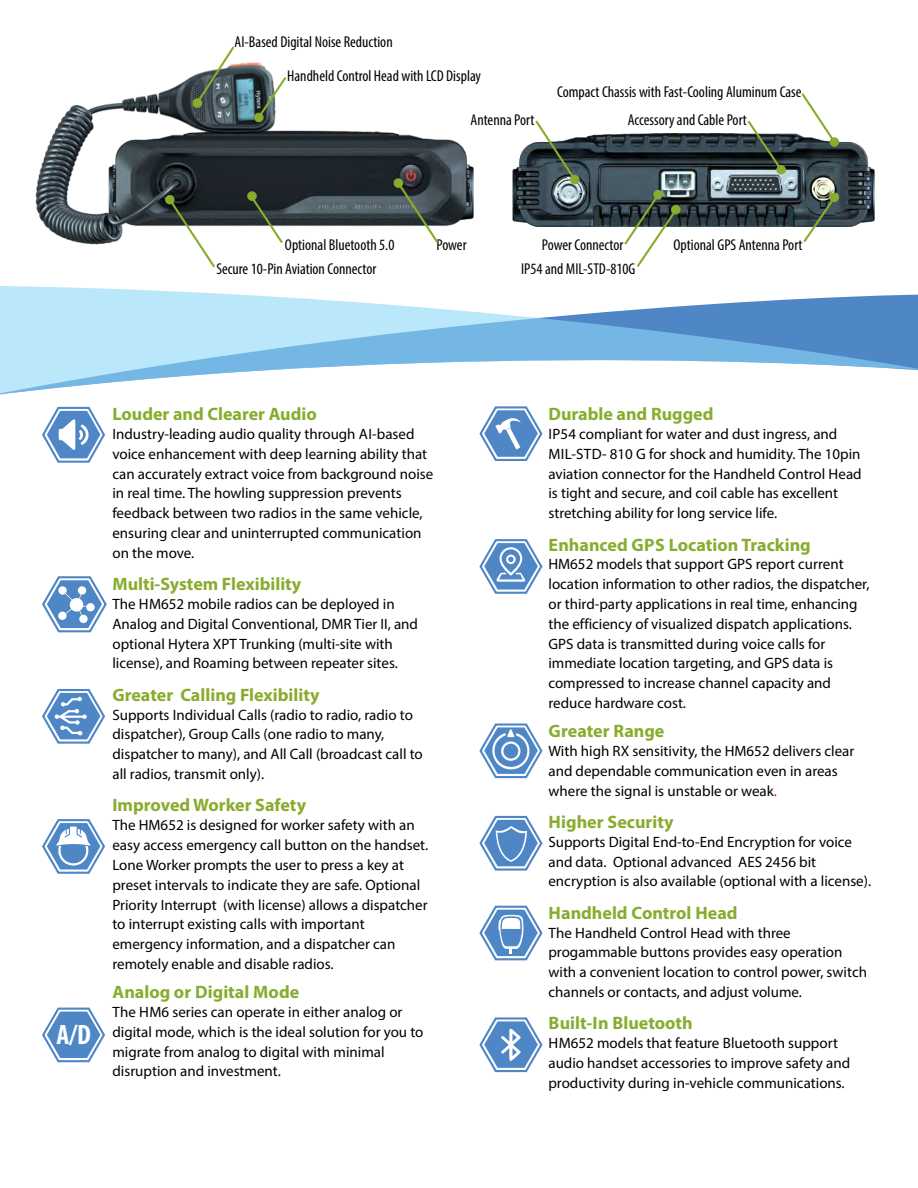
<style>
.page{position:relative;width:918px;height:1188px;background:#fff}
.page>*{position:absolute;margin:0;border:0;box-sizing:border-box;transform-origin:0 0}
.t1{font:700 condensed 28.2px "Myriad Pro";color:#fff}
.t2{font:700 18px "Myriad Pro";color:#88ac2e}
.t3{font:condensed 15.75px/34.2px "Myriad Pro";color:#000}
.t4{font:15px/19.8px "Myriad Pro";color:#000}
.s1{color:#f00}
</style>
<div class="page">
<img style="left:35px;top:62px;width:439px;height:183px">
<img style="left:512px;top:134px;width:363px;height:92px">
<svg style="left:42px;top:406px;width:63px;height:57px"></svg>
<svg style="left:479px;top:815px;width:64px;height:56px"></svg>
<svg style="left:479px;top:539px;width:64px;height:55px"></svg>
<svg style="left:42px;top:689px;width:63px;height:55px"></svg>
<svg style="left:42px;top:576px;width:65px;height:57px"></svg>
<svg style="left:479px;top:406px;width:64px;height:55px"></svg>
<svg style="left:164px;top:195px;width:53px;height:73px"></svg>
<svg style="left:392px;top:178px;width:48px;height:67px"></svg>
<svg style="left:191px;top:46px;width:45px;height:63px"></svg>
<svg style="left:253px;top:75px;width:35px;height:48px"></svg>
<svg style="left:246px;top:191px;width:39px;height:54px"></svg>
<svg style="left:533px;top:120px;width:48px;height:65px"></svg>
<svg style="left:746px;top:121px;width:41px;height:54px"></svg>
<svg style="left:799px;top:93px;width:41px;height:54px"></svg>
<svg style="left:801px;top:192px;width:39px;height:50px"></svg>
<svg style="left:622px;top:190px;width:60px;height:77px"></svg>
<svg style="left:0;top:286px;width:918px;height:109px"></svg>
<svg style="left:42px;top:819px;width:63px;height:55px"></svg>
<svg style="left:479px;top:1017px;width:64px;height:56px"></svg>
<svg style="left:479px;top:905px;width:64px;height:56px"></svg>
<svg style="left:42px;top:1007px;width:63px;height:56px"></svg>
<svg style="left:479px;top:723px;width:64px;height:56px"></svg>
<p class="t3" style="left:287px;top:26px;width:195px;text-indent:-53px">AI-Based Digital Noise Reduction<br>Handheld Control Head with LCD Display</p>
<p class="t3" style="left:557px;top:75px;width:246px">Compact Chassis with Fast-Cooling Aluminum Case</p>
<p class="t3" style="left:471px;top:104px;width:65px">Antenna Port</p>
<p class="t3" style="left:628px;top:104px;width:121px">Accessory and Cable Port</p>
<p class="t3" style="left:285px;top:229px;width:111px">Optional Bluetooth 5.0</p>
<p class="t3" style="left:436px;top:229px;width:32px">Power</p>
<p class="t3" style="left:542px;top:229px;width:83px">Power Connector</p>
<p class="t3" style="left:674px;top:229px;width:131px">Optional GPS Antenna Port</p>
<p class="t3" style="left:216px;top:253px;width:162px">Secure 10-Pin Aviation Connector</p>
<p class="t3" style="left:521px;top:253px;width:116px">IP54 and MIL-STD-810G</p>
<h1 class="t1" style="left:57px;top:1023px;width:36px">A/D</h1>
<p class="t2" style="left:112px;top:407px;width:206px">Louder and Clearer Audio</p>
<p class="t4" style="left:112px;top:425px;width:322px">Industry-leading audio quality through AI-based voice enhancement with deep learning ability that can accurately extract voice from background noise in real time. The howling suppression prevents feedback between two radios in the same vehicle, ensuring clear and uninterrupted communication on the move.</p>
<p class="t2" style="left:112px;top:577px;width:190px">Multi-System Flexibility</p>
<p class="t4" style="left:112px;top:595px;width:307px">The HM652 mobile radios can be deployed in Analog and Digital Conventional, DMR Tier II, and optional Hytera XPT Trunking (multi-site with license), and Roaming between repeater sites.</p>
<p class="t2" style="left:112px;top:687px;width:209px">Greater Calling Flexibility</p>
<p class="t4" style="left:112px;top:706px;width:312px">Supports Individual Calls (radio to radio, radio to dispatcher), Group Calls (one radio to many, dispatcher to many), and All Call (broadcast call to all radios, transmit only).</p>
<p class="t2" style="left:112px;top:798px;width:195px">Improved Worker Safety</p>
<p class="t4" style="left:112px;top:817px;width:317px">The HM652 is designed for worker safety with an easy access emergency call button on the handset.<br>Lone Worker prompts the user to press a key at preset intervals to indicate they are safe. Optional Priority Interrupt (with license) allows a dispatcher to interrupt existing calls with important emergency information, and a dispatcher can remotely enable and disable radios.</p>
<p class="t2" style="left:113px;top:985px;width:188px">Analog or Digital Mode</p>
<p class="t4" style="left:112px;top:1003px;width:313px">The HM6 series can operate in either analog or digital mode, which is the ideal solution for you to migrate from analog to digital with minimal disruption and investment.</p>
<p class="t2" style="left:548px;top:407px;width:166px">Durable and Rugged</p>
<p class="t4" style="left:548px;top:425px;width:315px">IP54 compliant for water and dust ingress, and MIL-STD- 810 G for shock and humidity. The 10pin aviation connector for the Handheld Control Head is tight and secure, and coil cable has excellent stretching ability for long service life.</p>
<p class="t2" style="left:549px;top:537px;width:264px">Enhanced GPS Location Tracking</p>
<p class="t4" style="left:548px;top:556px;width:322px">HM652 models that support GPS report current location information to other radios, the dispatcher, or third-party applications in real time, enhancing the efficiency of visualized dispatch applications.<br>GPS data is transmitted during voice calls for immediate location targeting, and GPS data is compressed to increase channel capacity and reduce hardware cost.</p>
<p class="t2" style="left:549px;top:724px;width:117px">Greater Range</p>
<p class="t4" style="left:548px;top:742px;width:307px">With high RX sensitivity, the HM652 delivers clear and dependable communication even in areas where the signal is unstable or weak<span class="s1">.</span></p>
<p class="t2" style="left:549px;top:814px;width:126px">Higher Security</p>
<p class="t4" style="left:548px;top:833px;width:324px">Supports Digital End-to-End Encryption for voice and data. Optional advanced AES 2456 bit encryption is also available (optional with a license).</p>
<p class="t2" style="left:549px;top:905px;width:190px">Handheld Control Head</p>
<p class="t4" style="left:548px;top:924px;width:320px">The Handheld Control Head with three progammable buttons provides easy operation with a convenient location to control power, switch channels or contacts, and adjust volume.</p>
<p class="t2" style="left:549px;top:1016px;width:146px">Built-In Bluetooth</p>
<p class="t4" style="left:548px;top:1035px;width:303px">HM652 models that feature Bluetooth support audio handset accessories to improve safety and productivity during in-vehicle communications.</p>
</div>
